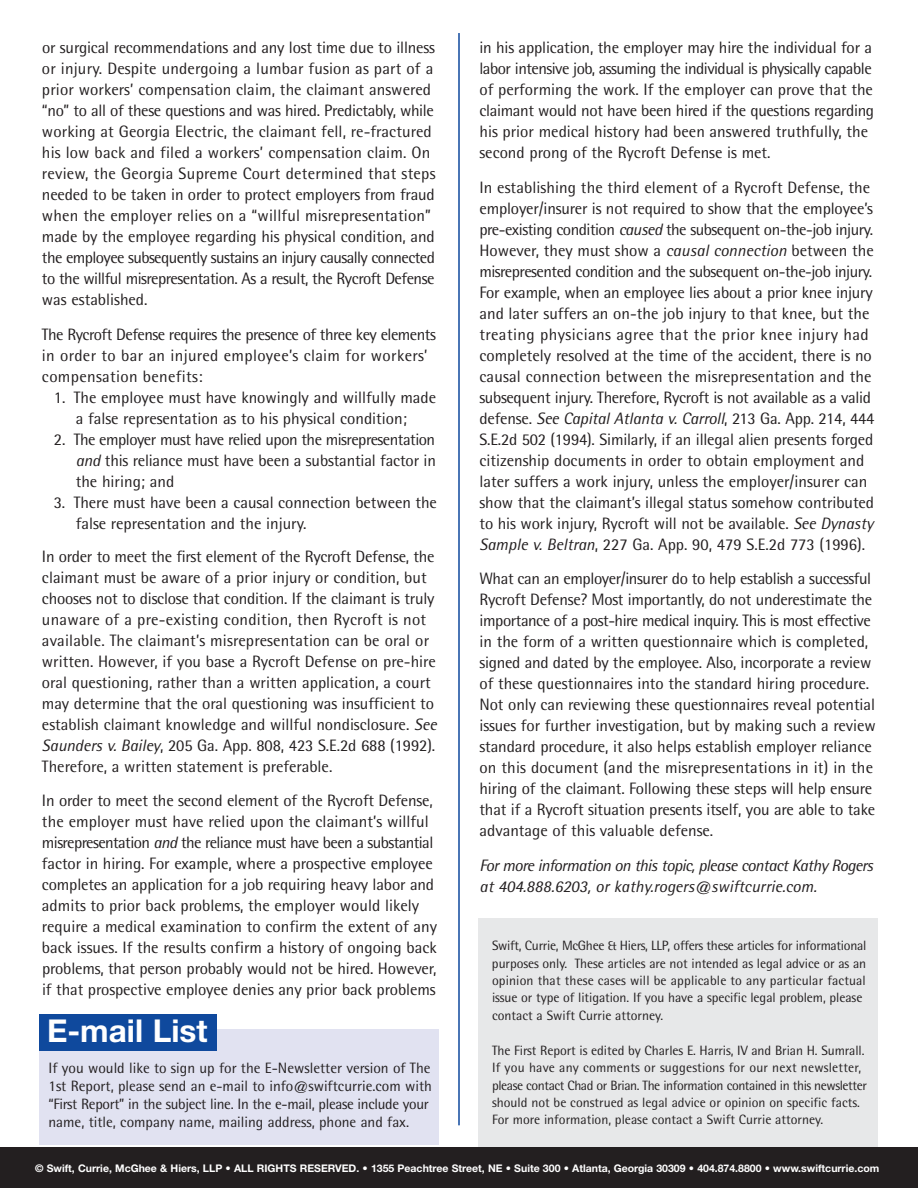
<style>
.page{position:relative;width:918px;height:1188px;background:#fff}
.page>*{position:absolute;margin:0;border:0;box-sizing:border-box;transform-origin:0 0}
.t1{font:700 31.5px "Helvetica Neue";color:#fff}
.t2{font:16.5px/21px "Rotis Semi Sans";letter-spacing:-.005em;color:#231f20}
.t3{font:16.5px/21px "Rotis Semi Sans";letter-spacing:.02em;color:#231f20}
.t4{font:italic 16.5px/21px "Rotis Semi Sans";letter-spacing:-.035em;color:#231f20}
.t5{font:15px/18px "Rotis Semi Sans";color:#231f20}
.t6{font:13.5px/17.4px "Rotis Semi Sans";letter-spacing:-.005em;color:#231f20}
.t7{font:700 10.5px "Helvetica Neue";color:#fff}
.s1{font-style:italic}
</style>
<div class="page">
<div style="left:478px;top:918px;width:400px;height:230px;background:#e7e8e9"></div>
<div style="left:0;top:1148px;width:918px;height:40px;background:#231f20"></div>
<hr style="left:458px;top:33px;width:2px;height:1092px;background:#0f499d">
<div style="left:39px;top:1029px;width:400px;height:116px;background:#e1e2f1"></div>
<div style="left:39px;top:1014px;width:178px;height:37px;background:#0f499d"></div>
<p class="t2" style="left:42px;top:39px;width:395px">or surgical recommendations and any lost time due to illness or injury. Despite undergoing a lumbar fusion as part of a prior workers’ compensation claim, the claimant answered “no” to all of these questions and was hired. Predictably, while working at Georgia Electric, the claimant fell, re-fractured his low back and filed a workers’ compensation claim. On review, the Georgia Supreme Court determined that steps needed to be taken in order to protect employers from fraud when the employer relies on a “willful misrepresentation” made by the employee regarding his physical condition, and the employee subsequently sustains an injury causally connected to the willful misrepresentation. As a result, the Rycroft Defense was established.</p>
<p class="t3" style="left:42px;top:325px;width:395px">The Rycroft Defense requires the presence of three key elements in order to bar an injured employee’s claim for workers’ compensation benefits:</p>
<p class="t2" style="left:54px;top:388px;width:384px;text-align:center">1. The employee must have knowingly and willfully made a false representation as to his physical condition;</p>
<p class="t2" style="left:76px;top:430px;width:362px;text-align:justify;text-indent:-22px">2. The employer must have relied upon the misrepresentation <span class="s1">and</span> this reliance must have been a substantial factor in the hiring; and</p>
<p class="t2" style="left:76px;top:493px;width:363px;text-indent:-22px">3. There must have been a causal connection between the false representation and the injury.</p>
<p class="t2" style="left:42px;top:547px;width:396px">In order to meet the first element of the Rycroft Defense, the claimant must be aware of a prior injury or condition, but chooses not to disclose that condition. If the claimant is truly unaware of a pre-existing condition, then Rycroft is not available. The claimant’s misrepresentation can be oral or written. However, if you base a Rycroft Defense on pre-hire oral questioning, rather than a written application, a court may determine that the oral questioning was insufficient to establish claimant knowledge and willful nondisclosure. <span class="s1">See Saunders v. Bailey</span>, 205 Ga. App. 808, 423 S.E.2d 688 (1992).<br>Therefore, a written statement is preferable.</p>
<p class="t2" style="left:42px;top:792px;width:397px">In order to meet the second element of the Rycroft Defense, the employer must have relied upon the claimant’s willful misrepresentation <span class="s1">and</span> the reliance must have been a substantial factor in hiring. For example, where a prospective employee completes an application for a job requiring heavy labor and admits to prior back problems, the employer would likely require a medical examination to confirm the extent of any back issues. If the results confirm a history of ongoing back problems, that person probably would not be hired. However, if that prospective employee denies any prior back problems</p>
<h1 class="t1" style="left:47px;top:1012px;width:162px">E-mail List</h1>
<p class="t5" style="left:49px;top:1060px;width:385px">If you would like to sign up for the E-Newsletter version of The 1st Report, please send an e-mail to info@swiftcurrie.com with “First Report” in the subject line. In the e-mail, please include your name, title, company name, mailing address, phone and fax.</p>
<p class="t2" style="left:479px;top:39px;width:396px">in his application, the employer may hire the individual for a labor intensive job, assuming the individual is physically capable of performing the work. If the employer can prove that the claimant would not have been hired if the questions regarding his prior medical history had been answered truthfully, the second prong of the Rycroft Defense is met.</p>
<p class="t2" style="left:479px;top:178px;width:397px">In establishing the third element of a Rycroft Defense, the employer/insurer is not required to show that the employee’s pre-existing condition <span class="s1">caused</span> the subsequent on-the-job injury.<br>However, they must show a <span class="s1">causal connection</span> between the misrepresented condition and the subsequent on-the-job injury.<br>For example, when an employee lies about a prior knee injury and later suffers an on-the job injury to that knee, but the treating physicians agree that the prior knee injury had completely resolved at the time of the accident, there is no causal connection between the misrepresentation and the subsequent injury. Therefore, Rycroft is not available as a valid defense. <span class="s1">See Capital Atlanta v. Carroll</span>, 213 Ga. App. 214, 444<br>S.E.2d 502 (1994). Similarly, if an illegal alien presents forged citizenship documents in order to obtain employment and later suffers a work injury, unless the employer/insurer can show that the claimant’s illegal status somehow contributed to his work injury, Rycroft will not be available. <span class="s1">See Dynasty Sample v. Beltran</span>, 227 Ga. App. 90, 479 S.E.2d 773 (1996).</p>
<p class="t2" style="left:479px;top:570px;width:398px">What can an employer/insurer do to help establish a successful Rycroft Defense? Most importantly, do not underestimate the importance of a post-hire medical inquiry. This is most effective in the form of a written questionnaire which is completed, signed and dated by the employee. Also, incorporate a review of these questionnaires into the standard hiring procedure.<br>Not only can reviewing these questionnaires reveal potential issues for further investigation, but by making such a review standard procedure, it also helps establish employer reliance on this document (and the misrepresentations in it) in the hiring of the claimant. Following these steps will help ensure that if a Rycroft situation presents itself, you are able to take advantage of this valuable defense.</p>
<p class="t4" style="left:479px;top:856px;width:395px">For more information on this topic, please contact Kathy Rogers at 404.888.6203, or kathy.rogers@swiftcurrie.com.</p>
<p class="t6" style="left:492px;top:938px;width:376px">Swift, Currie, McGhee &amp; Hiers, LLP, offers these articles for informational purposes only. These articles are not intended as legal advice or as an opinion that these cases will be applicable to any particular factual issue or type of litigation. If you have a specific legal problem, please contact a Swift Currie attorney.</p>
<p class="t6" style="left:492px;top:1043px;width:376px">The First Report is edited by Charles E. Harris, IV and Brian H. Sumrall.<br>If you have any comments or suggestions for our next newsletter, please contact Chad or Brian. The information contained in this newsletter should not be construed as legal advice or opinion on specific facts.<br>For more information, please contact a Swift Currie attorney.</p>
<p class="t7" style="left:35px;top:1161px;width:846px">© Swift, Currie, McGhee &amp; Hiers, LLP • ALL RIGHTS RESERVED. • 1355 Peachtree Street, NE • Suite 300 • Atlanta, Georgia 30309 • 404.874.8800 • www.swiftcurrie.com</p>
</div>
